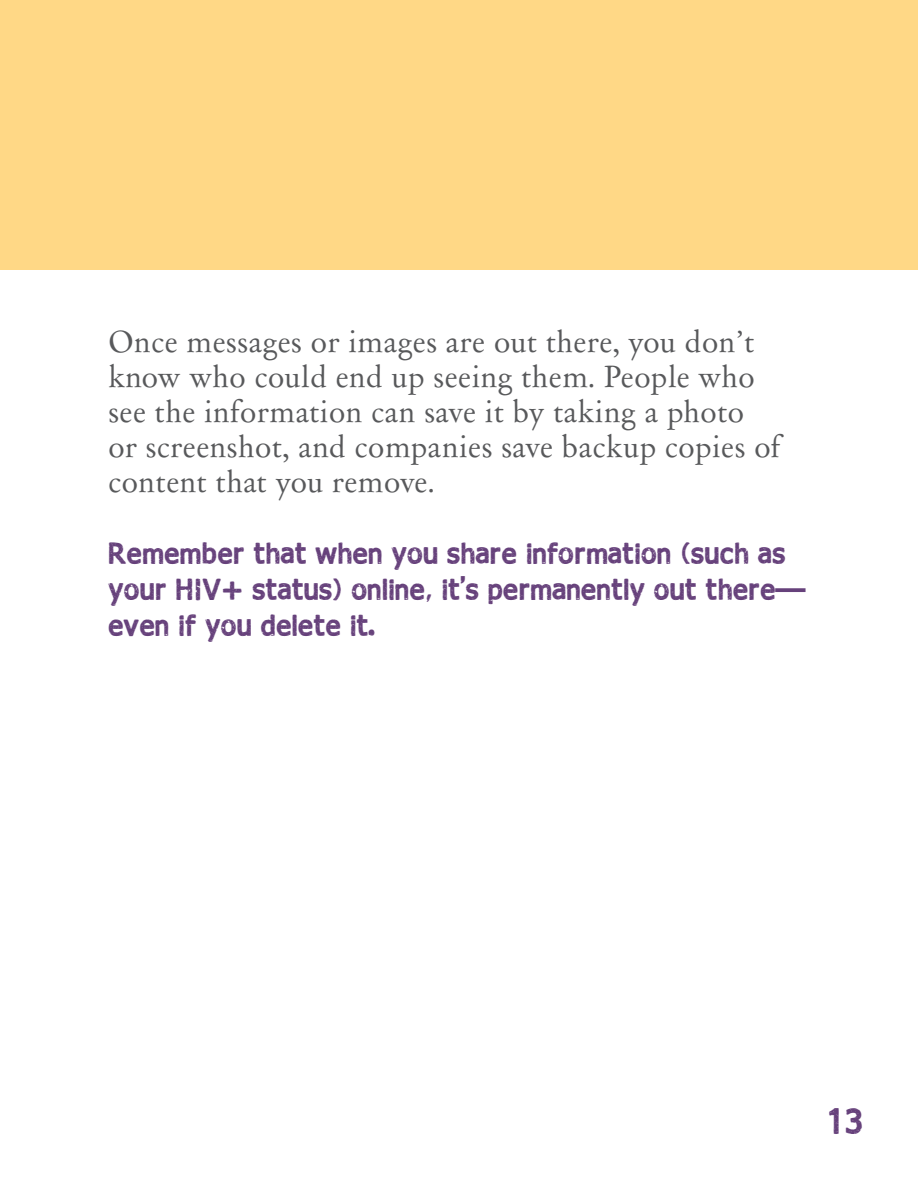
<style>
.page{position:relative;width:918px;height:1188px;background:#fff}
.page>*{position:absolute;margin:0;border:0;box-sizing:border-box;transform-origin:0 0}
.t1{font:36px "Good bye lullaby";color:#66417b}
.t2{font:30px/36px "Good bye lullaby";color:#66417b}
.t3{font:29.4px/35.1px "Day Roman";color:#58595b}
.s1{font-family:"Impact"}
</style>
<div class="page">
<hr style="left:0;top:270px;width:1px;height:918px;background:#808285">
<div style="left:0;top:0;width:918px;height:270px;background:#ffd886"></div>
<p class="t3" style="left:108px;top:324px;width:674px">Once messages or images are out there, you don’t know who could end up seeing them. People who see the information can save it by taking a photo or screenshot, and companies save backup copies of content that you remove.</p>
<p class="t2" style="left:108px;top:536px;width:699px">Remember that when you share information (such as your HIV+ status) online, it<span class="s1">’</span>s permanently out there<span class="s1">— </span>even if you delete it.</p>
<p class="t1" style="left:825px;top:1103px;width:41px">13</p>
</div>
